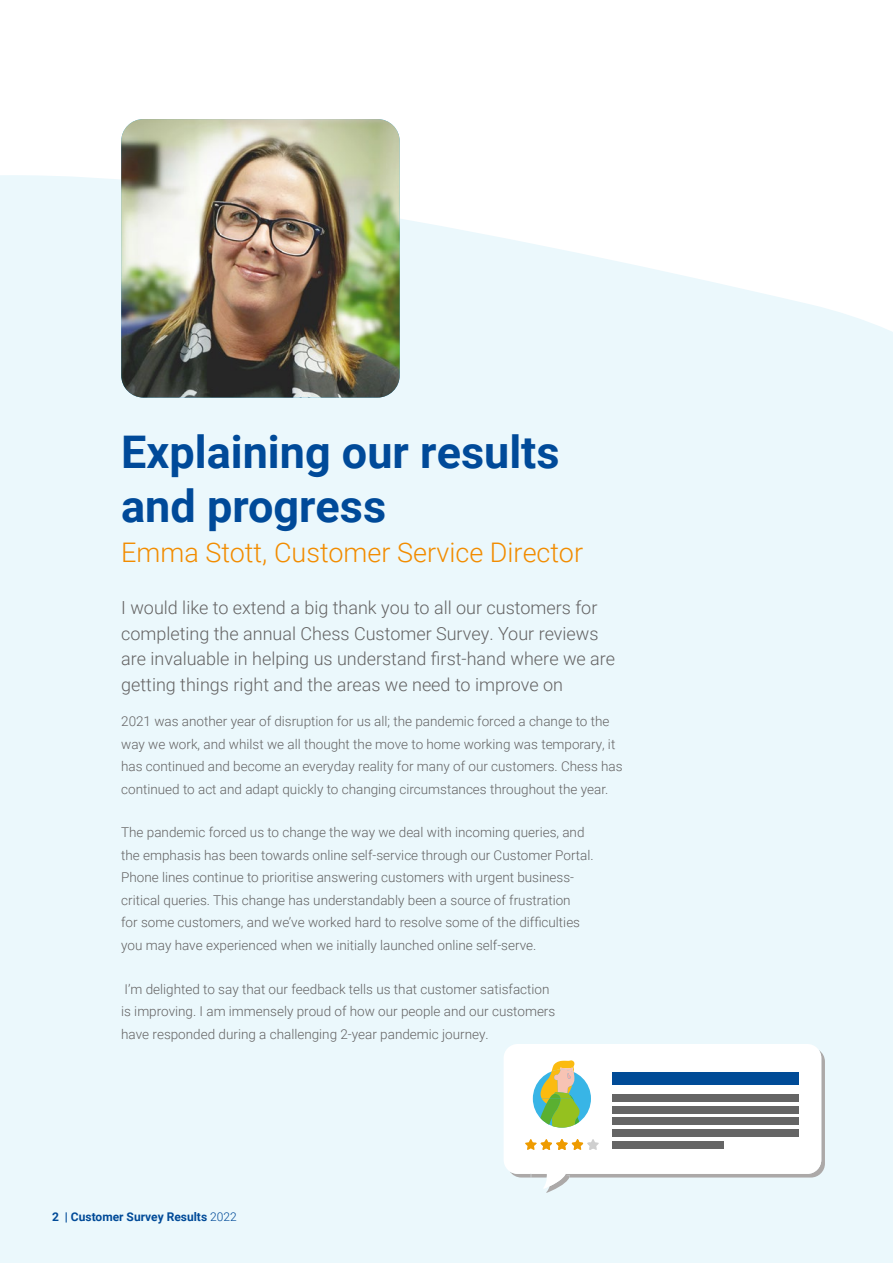
<style>
.page{position:relative;width:893px;height:1263px;background:#fff}
.page>*{position:absolute;margin:0;border:0;box-sizing:border-box;transform-origin:0 0}
.t1{font:700 45px/54px "Roboto";color:#004a99}
.t2{font:300 27px "Roboto";color:#f28c00}
.t3{font:300 18px/25.5px "Roboto";color:#646363}
.t4{font:300 13.5px/22.5px "Roboto";color:#646363}
.t5{font:700 12px "Roboto";color:#004a98}
.s1{font-weight:300}
</style>
<div class="page">
<div style="left:0;top:175px;width:893px;height:1088px;background:#ebf8fc"></div>
<img style="left:121px;top:119px;width:279px;height:279px">
<div style="left:504px;top:1044px;width:317px;height:130px;background:#fff;border-radius:14px"></div>
<svg style="left:510px;top:1050px;width:315px;height:143px"></svg>
<h1 class="t1" style="left:121px;top:423px;width:440px">Explaining our results and progress</h1>
<h2 class="t2" style="left:121px;top:533px;width:463px">Emma Stott, Customer Service Director</h2>
<p class="t3" style="left:121px;top:594px;width:496px">I would like to extend a big thank you to all our customers for completing the annual Chess Customer Survey. Your reviews are invaluable in helping us understand first-hand where we are getting things right and the areas we need to improve on</p>
<p class="t4" style="left:121px;top:709px;width:503px">2021 was another year of disruption for us all; the pandemic forced a change to the way we work, and whilst we all thought the move to home working was temporary, it has continued and become an everyday reality for many of our customers. Chess has continued to act and adapt quickly to changing circumstances throughout the year.</p>
<p class="t4" style="left:121px;top:821px;width:474px">The pandemic forced us to change the way we deal with incoming queries, and the emphasis has been towards online self-service through our Customer Portal.<br>Phone lines continue to prioritise answering customers with urgent business&shy;critical queries. This change has understandably been a source of frustration<br>for some customers, and we’ve worked hard to resolve some of the difficulties you may have experienced when we initially launched online self-serve.</p>
<p class="t4" style="left:121px;top:977px;width:436px">I’m delighted to say that our feedback tells us that customer satisfaction is improving. I am immensely proud of how our people and our customers have responded during a challenging 2-year pandemic journey.</p>
<p class="t5" style="left:52px;top:1209px;width:186px">2 | Customer Survey Results <span class="s1">2022</span></p>
</div>
